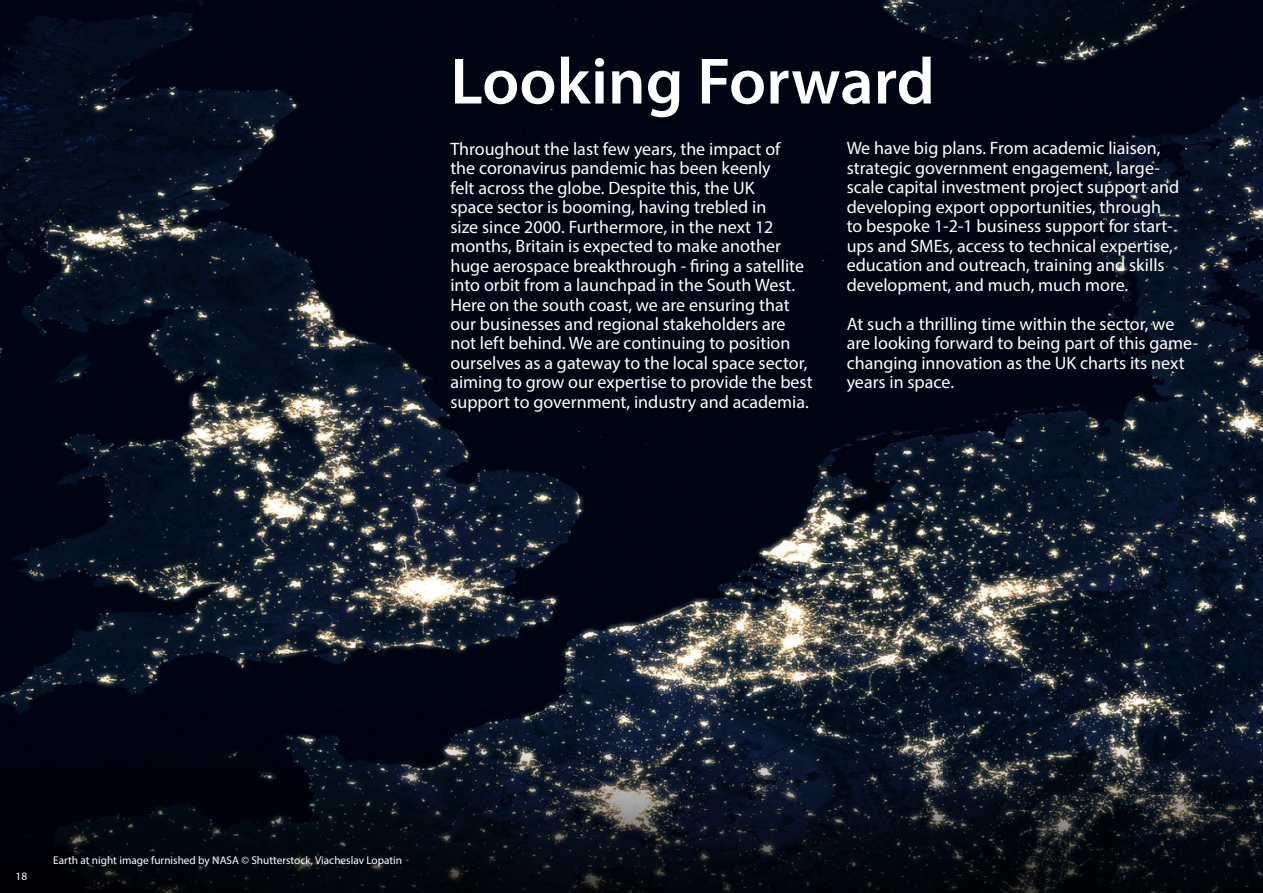
<style>
.page{position:relative;width:1263px;height:893px;background:#fff}
.page>*{position:absolute;margin:0;border:0;box-sizing:border-box;transform-origin:0 0}
.t1{font:600 66px "Myriad Pro";color:#fff}
.t2{font:18px/19.5px "Myriad Pro";color:#fff}
.t3{font:11.25px "Myriad Pro";color:#fff}
</style>
<div class="page">
<img style="left:0;top:0;width:1263px;height:708px">
<svg style="left:0;top:708px;width:1263px;height:185px;background:#0e131d"></svg>
<h1 class="t1" style="left:450px;top:39px;width:486px">Looking Forward</h1>
<p class="t2" style="left:450px;top:138px;width:364px">Throughout the last few years, the impact of<br>the coronavirus pandemic has been keenly<br>felt across the globe. Despite this, the UK<br>space sector is booming, having trebled in<br>size since 2000. Furthermore, in the next 12 months, Britain is expected to make another huge aerospace breakthrough - firing a satellite into orbit from a launchpad in the South West.<br>Here on the south coast, we are ensuring that our businesses and regional stakeholders are not left behind. We are continuing to position ourselves as a gateway to the local space sector, aiming to grow our expertise to provide the best support to government, industry and academia.</p>
<p class="t2" style="left:847px;top:138px;width:334px">We have big plans. From academic liaison, strategic government engagement, large&shy;scale capital investment project support and developing export opportunities, through to bespoke 1-2-1 business support for start&shy;ups and SMEs, access to technical expertise, education and outreach, training and skills development, and much, much more.</p>
<p class="t2" style="left:847px;top:314px;width:353px">At such a thrilling time within the sector, we are looking forward to being part of this game&shy;changing innovation as the UK charts its next years in space.</p>
<p class="t3" style="left:16px;top:869px;width:13px">18</p>
<p class="t3" style="left:53px;top:854px;width:350px">Earth at night image furnished by NASA © Shutterstock, Viacheslav Lopatin</p>
</div>
